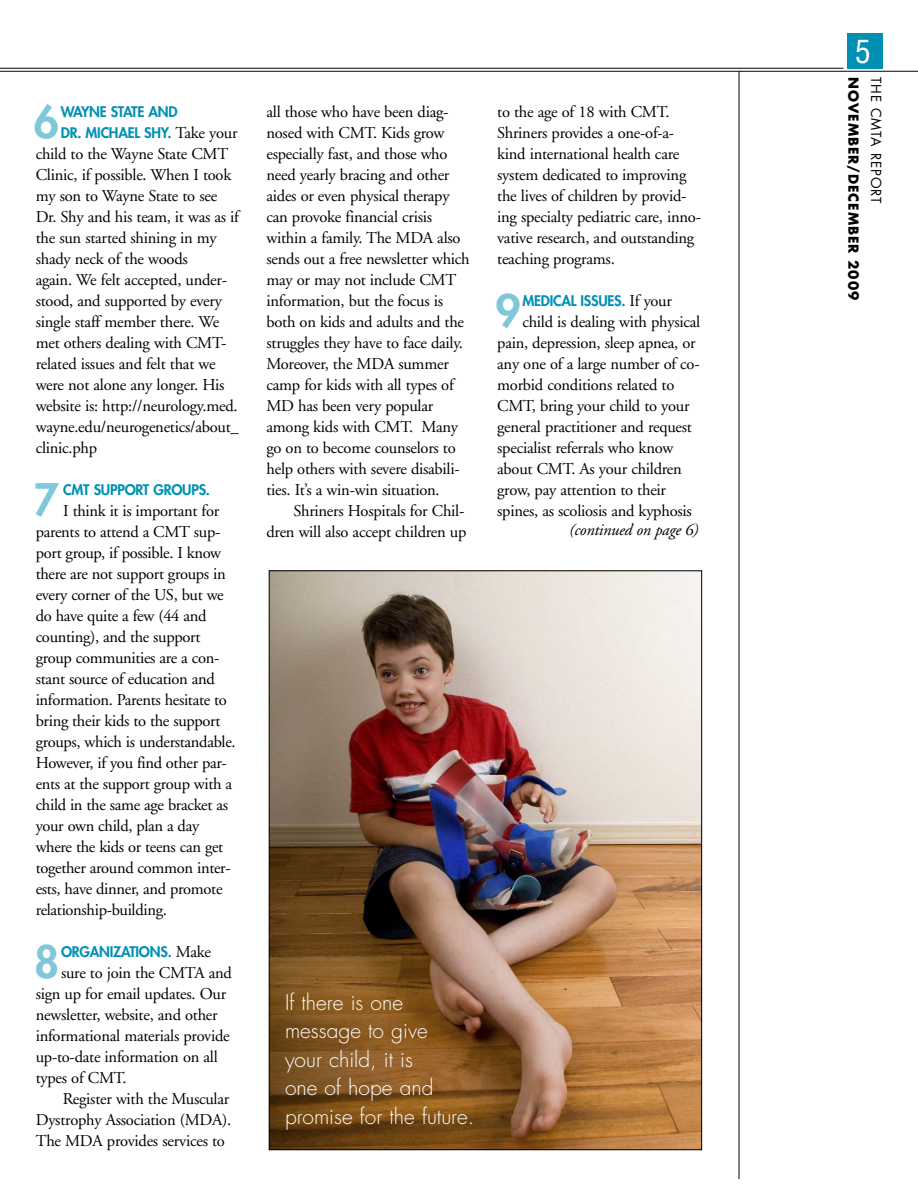
<style>
.page{position:relative;width:918px;height:1188px;background:#fff}
.page>*{position:absolute;margin:0;border:0;box-sizing:border-box;transform-origin:0 0}
.t1{font:800 43.65px "Futura";color:#80c8d9}
.t2{font:condensed 31.5px "Helvetica";color:#fff}
.t3{font:300 21px/28.5px "Futura";color:#fff}
.t4{font:16.5px/21px "Adobe Garamond";letter-spacing:-.015em;color:#000}
.t5{font:italic 16.5px "Adobe Garamond";letter-spacing:-.015em;color:#000}
.t6{font:800 14.25px/21px "Futura";letter-spacing:-.015em;color:#0090b3}
.t7{font:700 13.5px "Futura";letter-spacing:.07em;color:#000}
.t8{font:13.5px "Futura";letter-spacing:.06em;color:#000}
.s1{font-family:"Adobe Garamond";font-weight:400;font-size:16.5px;color:#000}
</style>
<div class="page">
<hr style="left:0;top:71px;width:918px;height:1px;background:#000">
<hr style="left:0;top:68px;width:843px;height:1px;background:#000">
<div style="left:847px;top:34px;width:35px;height:35px;background:#0090b3"></div>
<hr style="left:739px;top:71px;width:1px;height:1108px;background:#000">
<img style="left:271px;top:572px;width:429px;height:576px">
<h1 class="t1" style="left:34px;top:101px;width:27px">6</h1>
<p class="t6" style="left:61px;top:102px;width:178px">WAYNE STATE AND<br>DR. MICHAEL SHY. <span class="s1">Take your</span></p>
<p class="t4" style="left:36px;top:145px;width:205px">child to the Wayne State CMT<br>Clinic, if possible. When I took my son to Wayne State to see<br>Dr. Shy and his team, it was as if the sun started shining in my shady neck of the woods<br>again. We felt accepted, under&shy;stood, and supported by every single staff member there. We met others dealing with CMT&shy;related issues and felt that we were not alone any longer. His website is: http://neurology.med. wayne.edu/neurogenetics/about_ clinic.php</p>
<h1 class="t1" style="left:34px;top:479px;width:27px">7</h1>
<p class="t6" style="left:63px;top:480px;width:148px">CMT SUPPORT GROUPS.</p>
<p class="t4" style="left:36px;top:502px;width:201px;text-indent:28px">I think it is important for parents to attend a CMT sup&shy;port group, if possible. I know there are not support groups in every corner of the US, but we do have quite a few (44 and counting), and the support group communities are a con&shy;stant source of education and information. Parents hesitate to bring their kids to the support groups, which is understandable.<br>However, if you find other par&shy;ents at the support group with a child in the same age bracket as your own child, plan a day where the kids or teens can get together around common inter&shy;ests, have dinner, and promote relationship-building.</p>
<h1 class="t1" style="left:34px;top:941px;width:27px">8</h1>
<p class="t6" style="left:61px;top:942px;width:152px">ORGANIZATIONS. <span class="s1">Make</span></p>
<p class="t4" style="left:36px;top:964px;width:198px;text-indent:25px">sure to join the CMTA and sign up for email updates. Our newsletter, website, and other informational materials provide up-to-date information on all types of CMT.</p>
<p class="t4" style="left:36px;top:1090px;width:197px;text-indent:27px">Register with the Muscular<br>Dystrophy Association (MDA).<br>The MDA provides services to</p>
<p class="t4" style="left:266px;top:103px;width:205px">all those who have been diag&shy;nosed with CMT. Kids grow especially fast, and those who need yearly bracing and other aides or even physical therapy can provoke financial crisis within a family. The MDA also sends out a free newsletter which may or may not include CMT information, but the focus is both on kids and adults and the struggles they have to face daily.<br>Moreover, the MDA summer camp for kids with all types of<br>MD has been very popular among kids with CMT. Many go on to become counselors to help others with severe disabili&shy;ties. It’s a win-win situation.</p>
<p class="t4" style="left:266px;top:502px;width:201px;text-align:right">Shriners Hospitals for Chil&shy;dren will also accept children up</p>
<p class="t4" style="left:497px;top:103px;width:205px">to the age of 18 with CMT.<br>Shriners provides a one-of-a&shy;kind international health care system dedicated to improving the lives of children by provid&shy;ing specialty pediatric care, inno&shy;vative research, and outstanding teaching programs.</p>
<h1 class="t1" style="left:495px;top:290px;width:27px">9</h1>
<p class="t6" style="left:522px;top:291px;width:151px">MEDICAL ISSUES. <span class="s1">If your</span></p>
<p class="t4" style="left:497px;top:313px;width:205px;text-indent:25px">child is dealing with physical pain, depression, sleep apnea, or any one of a large number of co&shy;morbid conditions related to<br>CMT, bring your child to your general practitioner and request specialist referrals who know about CMT. As your children grow, pay attention to their spines, as scoliosis and kyphosis</p>
<p class="t5" style="left:569px;top:523px;width:130px">(continued on page 6)</p>
<p class="t3" style="left:285px;top:990px;width:191px">If there is one message to give<br>your child, it is<br>one of hope and promise for the future.</p>
<h2 class="t2" style="left:855px;top:39px;width:17px">5</h2>
<p class="t7" style="left:860px;top:77px;width:224px;rotate:90deg">NOVEMBER/DECEMBER 2009</p>
<p class="t8" style="left:882px;top:77px;width:127px;rotate:90deg">THE CMTA REPORT</p>
</div>
